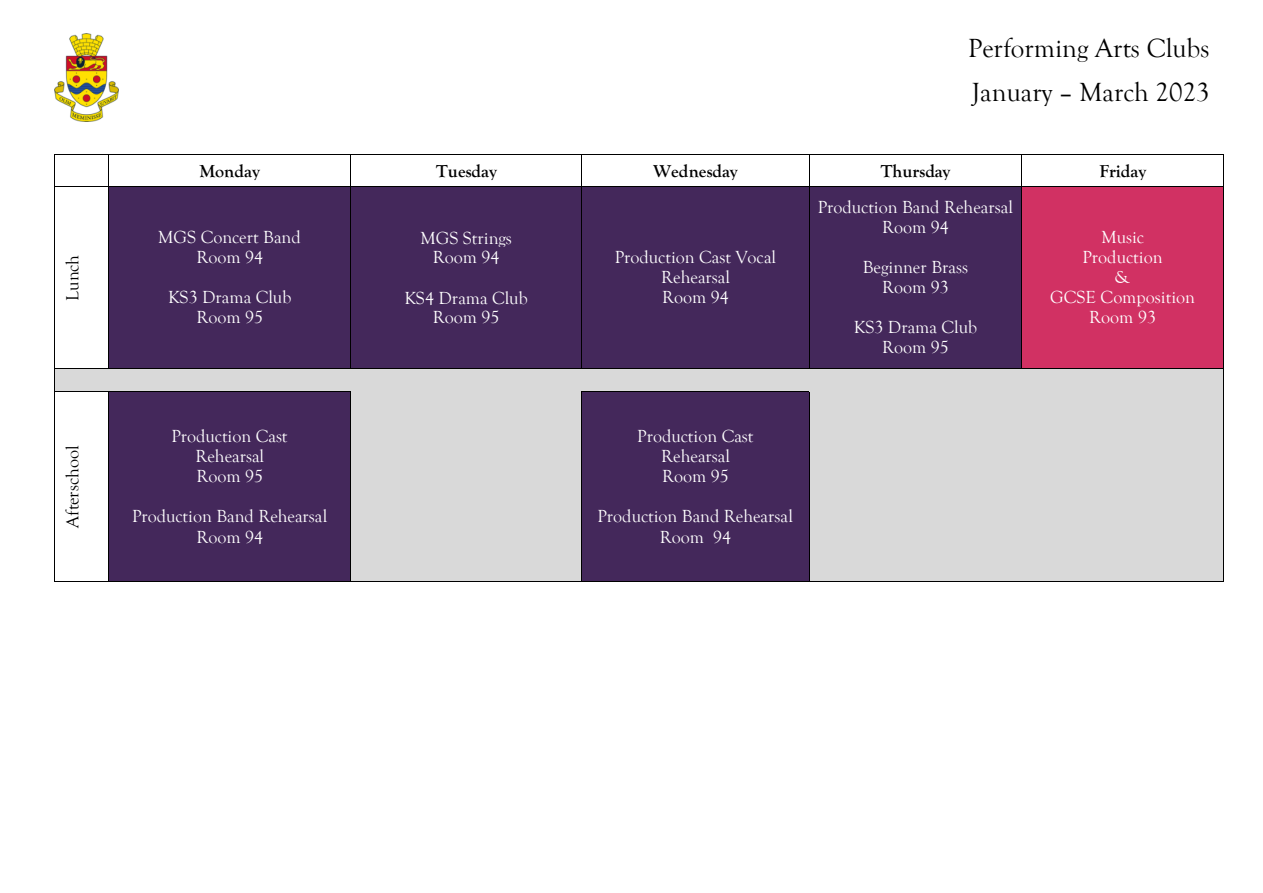
<style>
.page{position:relative;width:1263px;height:893px;background:#fff}
.page>*{position:absolute;margin:0;border:0;box-sizing:border-box;transform-origin:0 0}
.t1{font:27px "Goudy Old Style T";color:#000}
.t2{font:18px/19.8px "Goudy Old Style T";letter-spacing:-.005em;color:#fff;text-align:center}
.t3{font:700 18px "Goudy Old Style T";color:#000}
.t4{font:18px "Goudy Old Style T";letter-spacing:-.005em;color:#000}
</style>
<div class="page">
<hr style="left:55px;top:154px;width:53px;height:1px;background:#000">
<hr style="left:109px;top:154px;width:241px;height:1px;background:#000">
<hr style="left:351px;top:154px;width:230px;height:1px;background:#000">
<hr style="left:582px;top:154px;width:227px;height:1px;background:#000">
<hr style="left:809px;top:154px;width:212px;height:1px;background:#000">
<hr style="left:1022px;top:154px;width:201px;height:1px;background:#000">
<hr style="left:54px;top:155px;width:1px;height:31px;background:#000">
<hr style="left:108px;top:155px;width:1px;height:31px;background:#000">
<hr style="left:350px;top:155px;width:1px;height:31px;background:#000">
<hr style="left:581px;top:155px;width:1px;height:31px;background:#000">
<hr style="left:809px;top:155px;width:1px;height:31px;background:#000">
<hr style="left:1021px;top:155px;width:1px;height:31px;background:#000">
<hr style="left:1223px;top:155px;width:1px;height:31px;background:#000">
<div style="left:109px;top:187px;width:241px;height:181px;background:#44285b"></div>
<div style="left:351px;top:187px;width:230px;height:181px;background:#44285b"></div>
<div style="left:582px;top:187px;width:227px;height:181px;background:#44285b"></div>
<div style="left:809px;top:187px;width:212px;height:181px;background:#44285b"></div>
<div style="left:1022px;top:187px;width:201px;height:181px;background:#d13163"></div>
<hr style="left:55px;top:186px;width:53px;height:1px;background:#000">
<hr style="left:109px;top:186px;width:241px;height:1px;background:#000">
<hr style="left:351px;top:186px;width:230px;height:1px;background:#000">
<hr style="left:582px;top:186px;width:227px;height:1px;background:#000">
<hr style="left:809px;top:186px;width:212px;height:1px;background:#000">
<hr style="left:1022px;top:186px;width:201px;height:1px;background:#000">
<hr style="left:54px;top:187px;width:1px;height:181px;background:#000">
<hr style="left:108px;top:187px;width:1px;height:181px;background:#000">
<hr style="left:350px;top:187px;width:1px;height:181px;background:#000">
<hr style="left:581px;top:187px;width:1px;height:181px;background:#000">
<hr style="left:809px;top:187px;width:1px;height:181px;background:#000">
<hr style="left:1021px;top:187px;width:1px;height:181px;background:#000">
<hr style="left:1223px;top:187px;width:1px;height:181px;background:#000">
<div style="left:55px;top:368px;width:1168px;height:23px;background:#d9d9d9"></div>
<hr style="left:55px;top:368px;width:53px;height:1px;background:#000">
<hr style="left:109px;top:368px;width:241px;height:1px;background:#000">
<hr style="left:351px;top:368px;width:230px;height:1px;background:#000">
<hr style="left:582px;top:368px;width:227px;height:1px;background:#000">
<hr style="left:809px;top:368px;width:212px;height:1px;background:#000">
<hr style="left:1022px;top:368px;width:201px;height:1px;background:#000">
<div style="left:109px;top:392px;width:241px;height:189px;background:#44285b"></div>
<div style="left:351px;top:392px;width:230px;height:189px;background:#d9d9d9"></div>
<div style="left:582px;top:392px;width:227px;height:189px;background:#44285b"></div>
<div style="left:809px;top:392px;width:414px;height:189px;background:#d9d9d9"></div>
<svg style="left:54px;top:368px;width:1px;height:24px"></svg>
<hr style="left:55px;top:391px;width:53px;height:1px;background:#000">
<hr style="left:109px;top:391px;width:241px;height:1px;background:#000">
<hr style="left:351px;top:391px;width:230px;height:1px;background:#d9d9d9">
<hr style="left:582px;top:391px;width:227px;height:1px;background:#000">
<hr style="left:809px;top:391px;width:414px;height:1px;background:#d9d9d9">
<svg style="left:1223px;top:368px;width:1px;height:24px"></svg>
<hr style="left:54px;top:392px;width:1px;height:189px;background:#000">
<hr style="left:55px;top:581px;width:53px;height:1px;background:#000">
<hr style="left:108px;top:392px;width:1px;height:189px;background:#000">
<hr style="left:109px;top:581px;width:241px;height:1px;background:#000">
<hr style="left:350px;top:392px;width:1px;height:189px;background:#000">
<hr style="left:351px;top:581px;width:230px;height:1px;background:#000">
<hr style="left:581px;top:392px;width:1px;height:189px;background:#000">
<hr style="left:582px;top:581px;width:227px;height:1px;background:#000">
<hr style="left:809px;top:392px;width:1px;height:189px;background:#000">
<hr style="left:809px;top:581px;width:414px;height:1px;background:#000">
<hr style="left:1223px;top:392px;width:1px;height:189px;background:#000">
<img style="left:54px;top:33px;width:65px;height:88px">
<p class="t4" style="left:63px;top:300px;width:47px;rotate:-90deg">Lunch</p>
<p class="t4" style="left:63px;top:527px;width:83px;rotate:-90deg">Afterschool</p>
<p class="t1" style="left:968px;top:33px;width:243px">Performing Arts Clubs</p>
<p class="t1" style="left:972px;top:77px;width:239px">January – March 2023</p>
<p class="t3" style="left:200px;top:161px;width:62px">Monday</p>
<p class="t3" style="left:436px;top:161px;width:62px">Tuesday</p>
<p class="t3" style="left:653px;top:161px;width:86px">Wednesday</p>
<p class="t3" style="left:881px;top:161px;width:71px">Thursday</p>
<p class="t3" style="left:1099px;top:161px;width:48px">Friday</p>
<p class="t2" style="left:158px;top:227px;width:144px">MGS Concert Band</p>
<p class="t2" style="left:197px;top:247px;width:68px">Room 94</p>
<p class="t2" style="left:168px;top:287px;width:125px">KS3 Drama Club</p>
<p class="t2" style="left:197px;top:307px;width:68px">Room 95</p>
<p class="t2" style="left:171px;top:427px;width:118px">Production Cast</p>
<p class="t2" style="left:195px;top:447px;width:70px">Rehearsal</p>
<p class="t2" style="left:197px;top:466px;width:68px">Room 95</p>
<p class="t2" style="left:132px;top:507px;width:197px">Production Band Rehearsal</p>
<p class="t2" style="left:197px;top:527px;width:68px">Room 94</p>
<p class="t2" style="left:420px;top:228px;width:93px">MGS Strings</p>
<p class="t2" style="left:433px;top:248px;width:68px">Room 94</p>
<p class="t2" style="left:404px;top:288px;width:125px">KS4 Drama Club</p>
<p class="t2" style="left:433px;top:308px;width:68px">Room 95</p>
<p class="t2" style="left:615px;top:247px;width:163px">Production Cast Vocal<br>Rehearsal</p>
<p class="t2" style="left:662px;top:287px;width:68px">Room 94</p>
<p class="t2" style="left:818px;top:197px;width:197px">Production Band Rehearsal</p>
<p class="t2" style="left:882px;top:217px;width:68px">Room 94</p>
<p class="t2" style="left:863px;top:257px;width:107px">Beginner Brass</p>
<p class="t2" style="left:882px;top:277px;width:68px">Room 93</p>
<p class="t2" style="left:854px;top:318px;width:125px">KS3 Drama Club</p>
<p class="t2" style="left:882px;top:337px;width:68px">Room 95</p>
<p class="t2" style="left:637px;top:427px;width:118px">Production Cast</p>
<p class="t2" style="left:661px;top:447px;width:70px">Rehearsal</p>
<p class="t2" style="left:662px;top:466px;width:68px">Room 95</p>
<p class="t2" style="left:598px;top:507px;width:197px">Production Band Rehearsal</p>
<p class="t2" style="left:660px;top:527px;width:73px">Room 94</p>
<p class="t2" style="left:1101px;top:227px;width:44px">Music</p>
<p class="t2" style="left:1083px;top:247px;width:81px">Production</p>
<p class="t2" style="left:1115px;top:267px;width:17px">&amp;</p>
<p class="t2" style="left:1050px;top:287px;width:146px">GCSE Composition</p>
<p class="t2" style="left:1089px;top:307px;width:68px">Room 93</p>
</div>
